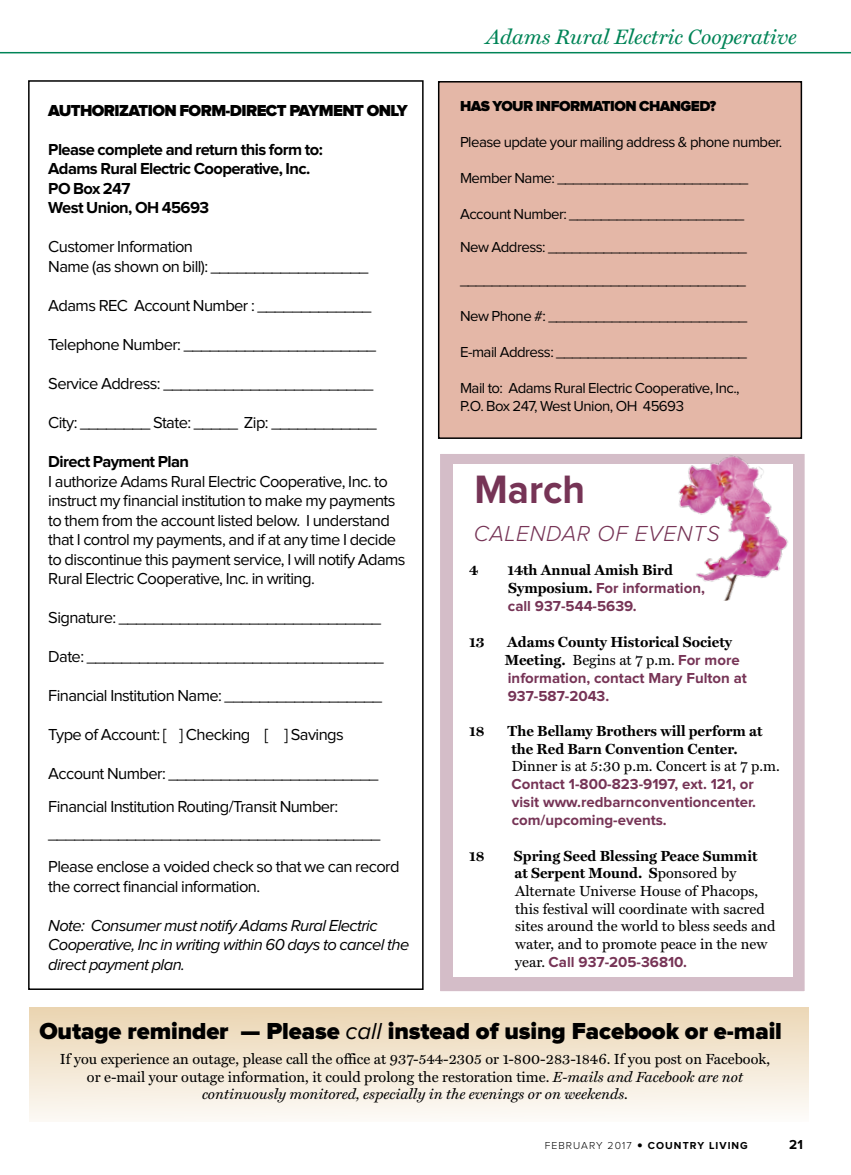
<style>
.page{position:relative;width:851px;height:1175px;background:#fff}
.page>*{position:absolute;margin:0;border:0;box-sizing:border-box;transform-origin:0 0}
.t1{font:700 41.1px "Proxima Nova";color:#763456;scale:.95 1}
.t2{font:900 24px "Proxima Nova";letter-spacing:-.005em;color:#000}
.t3{font:italic 300 22.5px "Proxima Nova";letter-spacing:.03em;color:#763456}
.t4{font:italic 21px "Miller Text";color:#008457}
.t5{font:16.5px/19.5px "Proxima Nova";letter-spacing:-.035em;color:#000}
.t6{font:700 16.5px/19.5px "Proxima Nova";letter-spacing:-.035em;color:#000}
.t7{font:italic 16.5px/19.5px "Proxima Nova";letter-spacing:-.035em;color:#000}
.t8{font:900 16.5px "Proxima Nova";letter-spacing:-.035em;color:#000}
.t9{font:15px/18px "Proxima Nova";letter-spacing:-.035em;color:#000}
.t10{font:700 15px/18px "Proxima Nova";color:#763456}
.t11{font:900 15px "Proxima Nova";letter-spacing:-.035em;color:#000}
.t12{font:14.7px/17.7px "Miller Text";color:#000}
.t13{font:700 14.7px/18px "Miller Text";color:#000}
.t14{font:700 13.5px "Proxima Nova";color:#000}
.t15{font:700 10.5px "Proxima Nova";letter-spacing:.1em;color:#000}
.s1{font-family:"Miller Text";font-size:14.7px;color:#000}
.s2{font-weight:400}
.s3{font-family:"Proxima Nova";font-size:15px;color:#763456}
.s4{font-weight:700}
.s5{font-family:"Miller Text";font-weight:400;font-size:14.7px;color:#000}
.s6{font-weight:400;font-style:italic}
.s7{font-style:italic}
.s8{font-weight:300}
.s9{font-weight:300;font-size:19.5px}
</style>
<div class="page">
<div style="left:29px;top:1007px;width:779px;height:114px;background:linear-gradient(to bottom,#ebd6b3,#fcfaf6)"></div>
<hr style="left:0;top:52px;width:850px;height:1px;background:#008457">
<div style="left:438px;top:452px;width:368px;height:540px;background:#d4bdc8;border:2px solid #fff"></div>
<div style="left:453px;top:464px;width:340px;height:513px;background:#fff"></div>
<img style="left:663px;top:452px;width:140px;height:149px">
<div style="left:438px;top:82px;width:363px;height:356px;background:#e4b7a7"></div>
<div style="left:438px;top:81px;width:364px;height:358px;border:2px solid #000"></div>
<div style="left:28px;top:80px;width:395px;height:910px;border:2px solid #000"></div>
<p class="t8" style="left:48px;top:103px;width:361px">AUTHORIZATION FORM-DIRECT PAYMENT ONLY</p>
<p class="t6" style="left:48px;top:140px;width:276px">Please complete and return this form to:<br>Adams Rural Electric Cooperative, Inc.<br>PO Box 247<br>West Union, OH 45693</p>
<p class="t5" style="left:48px;top:238px;width:322px">Customer Information<br>Name (as shown on bill): __________________</p>
<p class="t5" style="left:48px;top:296px;width:325px">Adams REC Account Number : _____________</p>
<p class="t5" style="left:48px;top:335px;width:329px">Telephone Number: ______________________</p>
<p class="t5" style="left:48px;top:374px;width:326px">Service Address: ________________________</p>
<p class="t5" style="left:48px;top:413px;width:330px">City: ________ State: _____ Zip: ____________</p>
<p class="t6" style="left:48px;top:452px;width:142px">Direct Payment Plan</p>
<p class="t5" style="left:48px;top:472px;width:359px">I authorize Adams Rural Electric Cooperative, Inc. to instruct my financial institution to make my payments to them from the account listed below. I understand that I control my payments, and if at any time I decide to discontinue this payment service, I will notify Adams Rural Electric Cooperative, Inc. in writing.</p>
<p class="t5" style="left:48px;top:608px;width:334px">Signature: ______________________________</p>
<p class="t5" style="left:48px;top:647px;width:337px">Date: __________________________________</p>
<p class="t5" style="left:48px;top:686px;width:335px">Financial Institution Name: __________________</p>
<p class="t5" style="left:48px;top:725px;width:297px">Type of Account: [ ] Checking [ ] Savings</p>
<p class="t5" style="left:48px;top:758px;width:331px;line-height:33px">Account Number: ________________________<br>Financial Institution Routing/Transit Number:</p>
<p class="t5" style="left:48px;top:818px;width:353px;line-height:33px">______________________________________<br>Please enclose a voided check so that we can record</p>
<p class="t5" style="left:48px;top:877px;width:213px">the correct financial information.</p>
<p class="t7" style="left:48px;top:916px;width:362px">Note: Consumer must notify Adams Rural Electric<br>Cooperative, Inc in writing within 60 days to cancel the direct payment plan.</p>
<p class="t4" style="left:486px;top:25px;width:311px">Adams Rural Electric Cooperative</p>
<p class="t11" style="left:460px;top:99px;width:258px">HAS YOUR INFORMATION CHANGED?</p>
<p class="t9" style="left:460px;top:134px;width:324px">Please update your mailing address &amp; phone number.</p>
<p class="t9" style="left:460px;top:170px;width:290px">Member Name: ________________________</p>
<p class="t9" style="left:460px;top:206px;width:286px">Account Number: ______________________</p>
<p class="t9" style="left:460px;top:239px;width:288px">New Address: _________________________</p>
<p class="t9" style="left:460px;top:272px;width:287px">____________________________________</p>
<p class="t9" style="left:460px;top:308px;width:288px">New Phone #: _________________________</p>
<p class="t9" style="left:460px;top:344px;width:288px">E-mail Address: ________________________</p>
<p class="t9" style="left:460px;top:380px;width:281px">Mail to: Adams Rural Electric Cooperative, Inc.,<br>P.O. Box 247, West Union, OH 45693</p>
<h1 class="t1" style="left:474px;top:470px;width:118px">March</h1>
<h3 class="t3" style="left:473px;top:523px;width:247px">CALENDAR OF EVENTS</h3>
<p class="t13" style="left:469px;top:561px;width:11px">4</p>
<p class="t13" style="left:507px;top:561px;width:167px">14th Annual Amish Bird</p>
<p class="t10" style="left:508px;top:580px;width:198px"><span class="s1">Symposium.</span> For information, call 937-544-5639.</p>
<p class="t13" style="left:469px;top:633px;width:17px">13</p>
<p class="t13" style="left:505px;top:633px;width:236px">Adams County Historical Society<br>Meeting. <span class="s2">Begins at 7 p.m.</span> <span class="s3">For more</span></p>
<p class="t10" style="left:508px;top:669px;width:241px">information, contact Mary Fulton at<br>937-587-2043.</p>
<p class="t13" style="left:469px;top:722px;width:17px">18</p>
<p class="t13" style="left:507px;top:722px;width:256px">The Bellamy Brothers will perform at the Red Barn Convention Center.</p>
<p class="t12" style="left:511px;top:757px;width:270px">Dinner is at 5:30 p.m. Concert is at 7 p.m.</p>
<p class="t10" style="left:511px;top:776px;width:246px">Contact 1-800-823-9197, ext. 121, or visit www.redbarnconventioncenter. com/upcoming-events.</p>
<p class="t13" style="left:469px;top:847px;width:17px">18</p>
<p class="t12" style="left:514px;top:847px;width:263px"><span class="s4">Spring Seed Blessing Peace Summit<br>at Serpent Mound. S</span>ponsored by Alternate Universe House of Phacops, this festival will coordinate with sacred sites around the world to bless seeds and water, and to promote peace in the new</p>
<p class="t10" style="left:515px;top:953px;width:173px"><span class="s5">year.</span> Call 937-205-36810.</p>
<h2 class="t2" style="left:39px;top:1019px;width:744px">Outage reminder — Please <span class="s6">call</span> instead of using Facebook or e-mail</h2>
<p class="t12" style="left:60px;top:1050px;width:711px;text-align:center">If you experience an outage, please call the office at 937-544-2305 or 1-800-283-1846. If you post on Facebook, or e-mail your outage information, it could prolong the restoration time. <span class="s7">E-mails and Facebook are not continuously monitored, especially in the evenings or on weekends.</span></p>
<p class="t15" style="left:544px;top:1140px;width:205px"><span class="s8">FEBRUARY 2017</span> <span class="s9">•</span> COUNTRY LIVING</p>
<p class="t14" style="left:789px;top:1138px;width:15px">21</p>
</div>
